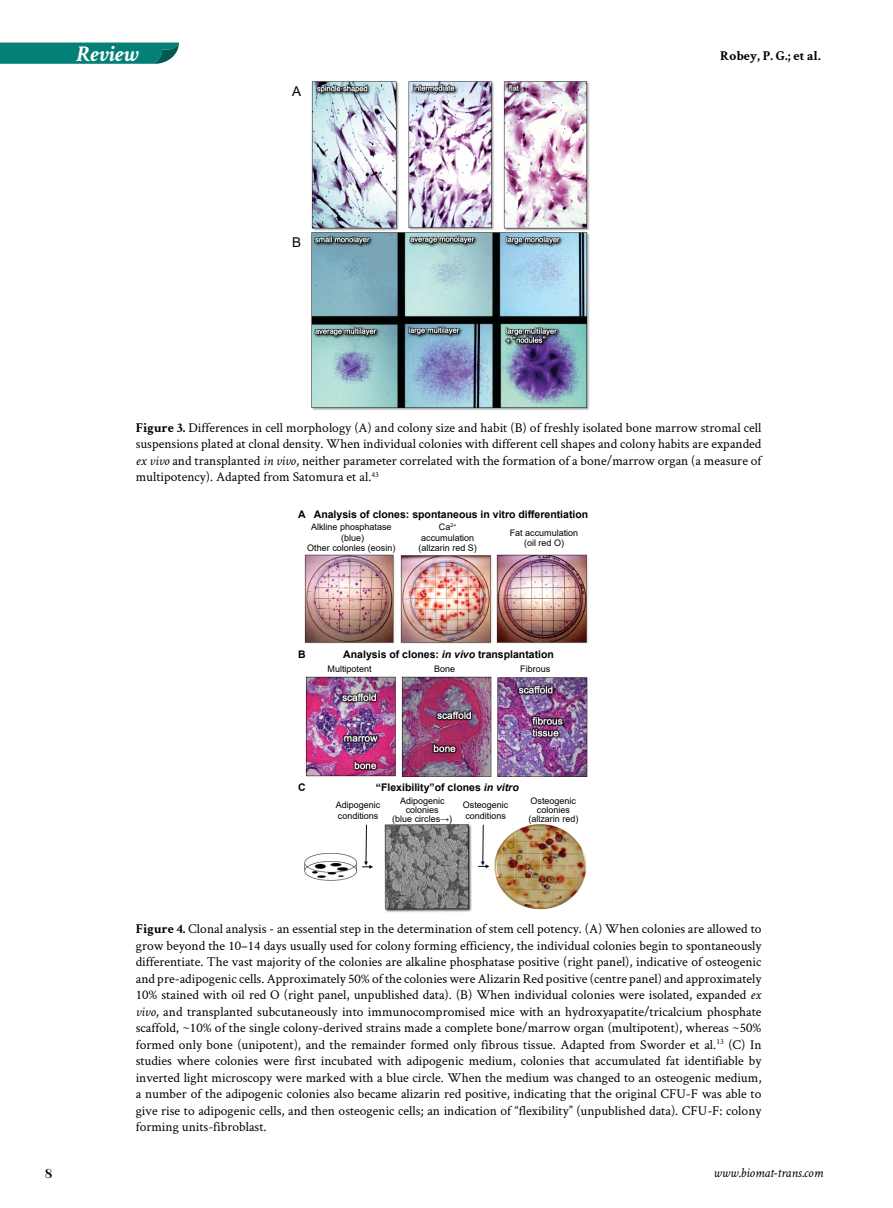
<style>
.page{position:relative;width:893px;height:1208px;background:#fff}
.page>*{position:absolute;margin:0;border:0;box-sizing:border-box;transform-origin:0 0}
.t1{font:italic 700 22.5px "Crimson Text";color:#fff}
.t2{font:800 15px "Abhaya Libre";color:#000}
.t3{font:13.5px/16.5px "Crimson Text";color:#000;text-align:justify}
.t4{font:italic 13.5px "Crimson Text";color:#000}
.t5{font:700 13.5px "Crimson Text";color:#000}
.t6{font:13.5px "Arial";color:#000}
.t7{font:700 10.5px "Arial";color:#000}
.t8{font:9px/10.5px "Arial";color:#000;text-align:center}
.s1{font-weight:700}
.s2{font-style:italic}
</style>
<div class="page">
<svg style="left:0;top:43px;width:179px;height:21px;background:#0e8379"></svg>
<img style="left:304px;top:554px;width:284px;height:89px">
<img style="left:305px;top:676px;width:283px;height:101px">
<img style="left:304px;top:824px;width:283px;height:88px">
<img style="left:311px;top:81px;width:279px;height:329px">
<h1 class="t1" style="left:77px;top:40px;width:64px">Review</h1>
<p class="t6" style="left:292px;top:82px;width:11px">A</p>
<p class="t6" style="left:292px;top:233px;width:11px">B</p>
<p class="t5" style="left:720px;top:47px;width:102px">Robey, P. G.; et al.</p>
<p class="t2" style="left:45px;top:1165px;width:9px">8</p>
<p class="t3" style="left:136px;top:419px;width:627px"><span class="s1">Figure 3.</span> Differences in cell morphology (A) and colony size and habit (B) of freshly isolated bone marrow stromal cell suspensions plated at clonal density. When individual colonies with different cell shapes and colony habits are expanded <span class="s2">ex vivo</span> and transplanted <span class="s2">in vivo</span>, neither parameter correlated with the formation of a bone/marrow organ (a measure of multipotency). Adapted from Satomura et al.<sup>43</sup></p>
<p class="t7" style="left:298px;top:506px;width:292px">A Analysis of clones: spontaneous in vitro differentiation</p>
<p class="t8" style="left:307px;top:522px;width:90px">Alkline phosphatase (blue)<br>Other colonles (eosin)</p>
<p class="t8" style="left:418px;top:522px;width:60px">Ca<sup>2+ </sup>accumulation (allzarin red S)</p>
<p class="t8" style="left:510px;top:527px;width:70px">Fat accumulation (oil red O)</p>
<p class="t7" style="left:298px;top:647px;width:9px">B</p>
<p class="t7" style="left:343px;top:647px;width:212px">Analysis of clones: <span class="s2">in vivo</span> transplantation</p>
<p class="t8" style="left:328px;top:663px;width:46px">Multipotent</p>
<p class="t8" style="left:434px;top:663px;width:23px">Bone</p>
<p class="t8" style="left:520px;top:663px;width:32px">Fibrous</p>
<p class="t7" style="left:298px;top:780px;width:9px">C</p>
<p class="t7" style="left:376px;top:780px;width:144px">“Flexibility”of clones <span class="s2">in vitro</span></p>
<p class="t8" style="left:336px;top:799px;width:46px;text-align:left">Adipogenic conditions</p>
<p class="t8" style="left:392px;top:796px;width:62px;line-height:9px">Adipogenic colonies<br>(blue circles→)</p>
<p class="t8" style="left:463px;top:799px;width:47px;text-align:left">Osteogenic conditions</p>
<p class="t8" style="left:528px;top:796px;width:52px;line-height:9px">Osteogenic colonies (allzarin red)</p>
<p class="t3" style="left:136px;top:920px;width:627px"><span class="s1">Figure 4.</span> Clonal analysis - an essential step in the determination of stem cell potency. (A) When colonies are allowed to grow beyond the 10–14 days usually used for colony forming efficiency, the individual colonies begin to spontaneously differentiate. The vast majority of the colonies are alkaline phosphatase positive (right panel), indicative of osteogenic and pre-adipogenic cells. Approximately 50% of the colonies were Alizarin Red positive (centre panel) and approximately 10% stained with oil red O (right panel, unpublished data). (B) When individual colonies were isolated, expanded <span class="s2">ex vivo</span>, and transplanted subcutaneously into immunocompromised mice with an hydroxyapatite/tricalcium phosphate scaffold, ~10% of the single colony-derived strains made a complete bone/marrow organ (multipotent), whereas ~50% formed only bone (unipotent), and the remainder formed only fibrous tissue. Adapted from Sworder et al.<sup>13</sup> (C) In studies where colonies were first incubated with adipogenic medium, colonies that accumulated fat identifiable by inverted light microscopy were marked with a blue circle. When the medium was changed to an osteogenic medium, a number of the adipogenic colonies also became alizarin red positive, indicating that the original CFU-F was able to give rise to adipogenic cells, and then osteogenic cells; an indication of “flexibility” (unpublished data). CFU-F: colony forming units-fibroblast.</p>
<p class="t4" style="left:714px;top:1165px;width:111px">www.biomat-trans.com</p>
</div>
